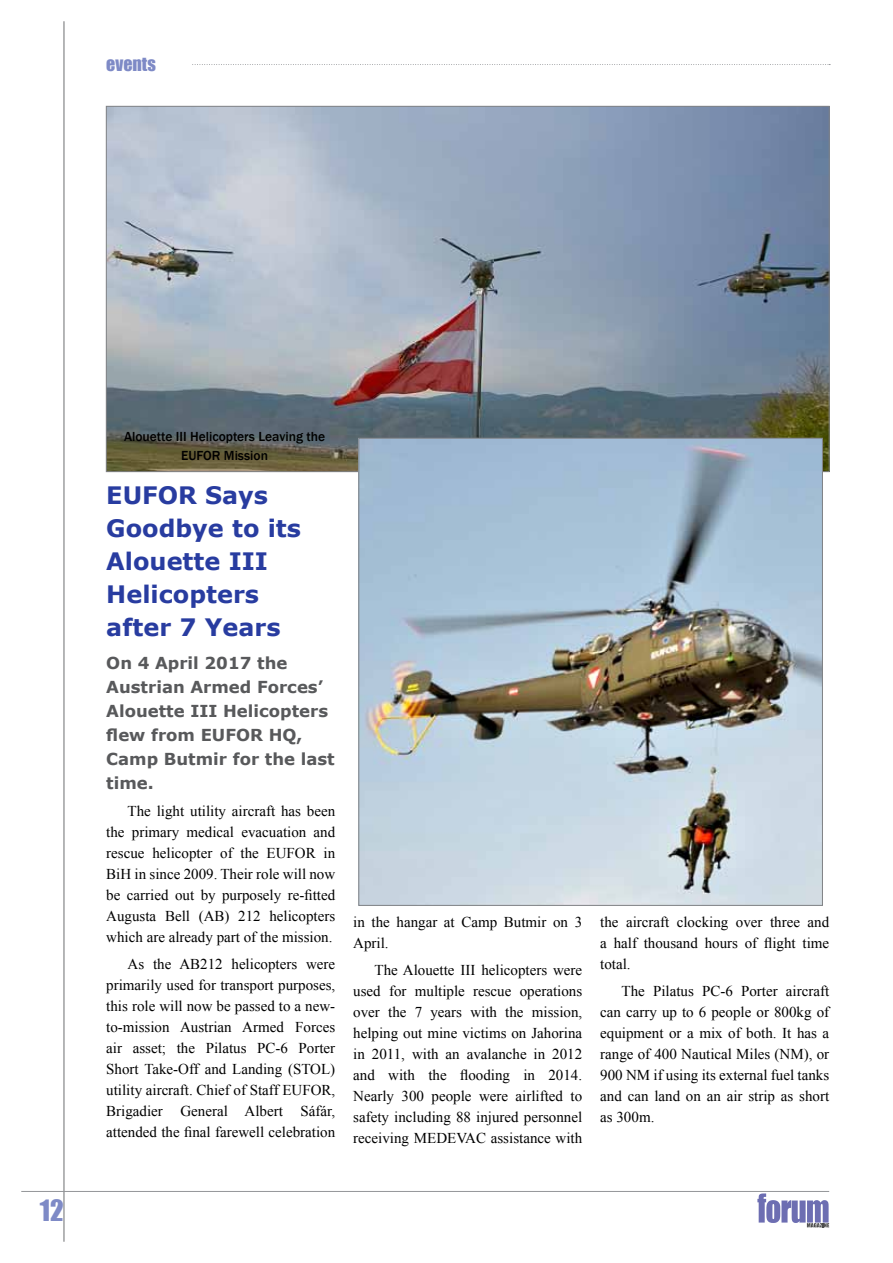
<style>
.page{position:relative;width:893px;height:1263px;background:#fff}
.page>*{position:absolute;margin:0;border:0;box-sizing:border-box;transform-origin:0 0}
.t1{font:27px "Impact";color:#7e8ac6}
.t2{font:700 24px/33px "Verdana";color:#283ca0}
.t3{font:18px "Impact";color:#7e8ac6}
.t4{font:700 16.5px/24px "Verdana";color:#58595b}
.t5{font:15px/21px "Times New Roman";color:#000;text-align:justify}
.t6{font:500 13.5px/19.5px "Franklin Gothic";color:#000;text-align:center}
</style>
<div class="page">
<svg style="left:757px;top:1193px;width:72px;height:34px"></svg>
<hr style="left:64px;top:21px;width:1px;height:1221px;background:#6d6e71">
<hr style="left:21px;top:1191px;width:808px;height:1px;background:#939598">
<svg style="left:192px;top:64px;width:638px;height:1px"></svg>
<img style="left:108px;top:108px;width:720px;height:362px">
<img style="left:360px;top:440px;width:461px;height:464px">
<p class="t3" style="left:106px;top:50px;width:51px">EVENTS</p>
<h1 class="t1" style="left:40px;top:1189px;width:25px">12</h1>
<p class="t6" style="left:124px;top:427px;width:203px">Alouette III Helicopters Leaving the<br>EUFOR Mission</p>
<h2 class="t2" style="left:106px;top:478px;width:196px">EUFOR Says<br>Goodbye to its<br>Alouette III<br>Helicopters after 7 Years</h2>
<p class="t4" style="left:106px;top:651px;width:230px">On 4 April 2017 the<br>Austrian Armed Forces’<br>Alouette III Helicopters flew from EUFOR HQ,<br>Camp Butmir for the last time.</p>
<p class="t5" style="left:106px;top:800px;width:230px;text-indent:21px">The light utility aircraft has been the primary medical evacuation and rescue helicopter of the EUFOR in BiH in since 2009. Their role will now be carried out by purposely re-fitted Augusta Bell (AB) 212 helicopters which are already part of the mission.</p>
<p class="t5" style="left:106px;top:953px;width:230px;text-indent:21px">As the AB212 helicopters were primarily used for transport purposes, this role will now be passed to a new&shy;to-mission Austrian Armed Forces air asset; the Pilatus PC-6 Porter Short Take-Off and Landing (STOL) utility aircraft. Chief of Staff EUFOR, Brigadier General Albert Sáfár, attended the final farewell celebration</p>
<p class="t5" style="left:353px;top:911px;width:230px">in the hangar at Camp Butmir on 3<br>April.</p>
<p class="t5" style="left:353px;top:959px;width:230px;text-indent:21px">The Alouette III helicopters were used for multiple rescue operations over the 7 years with the mission, helping out mine victims on Jahorina in 2011, with an avalanche in 2012 and with the flooding in 2014.<br>Nearly 300 people were airlifted to safety including 88 injured personnel receiving MEDEVAC assistance with</p>
<p class="t5" style="left:600px;top:911px;width:230px">the aircraft clocking over three and a half thousand hours of flight time total.</p>
<p class="t5" style="left:600px;top:980px;width:230px;text-indent:21px">The Pilatus PC-6 Porter aircraft can carry up to 6 people or 800kg of equipment or a mix of both. It has a range of 400 Nautical Miles (NM), or 900 NM if using its external fuel tanks and can land on an air strip as short as 300m.</p>
</div>
